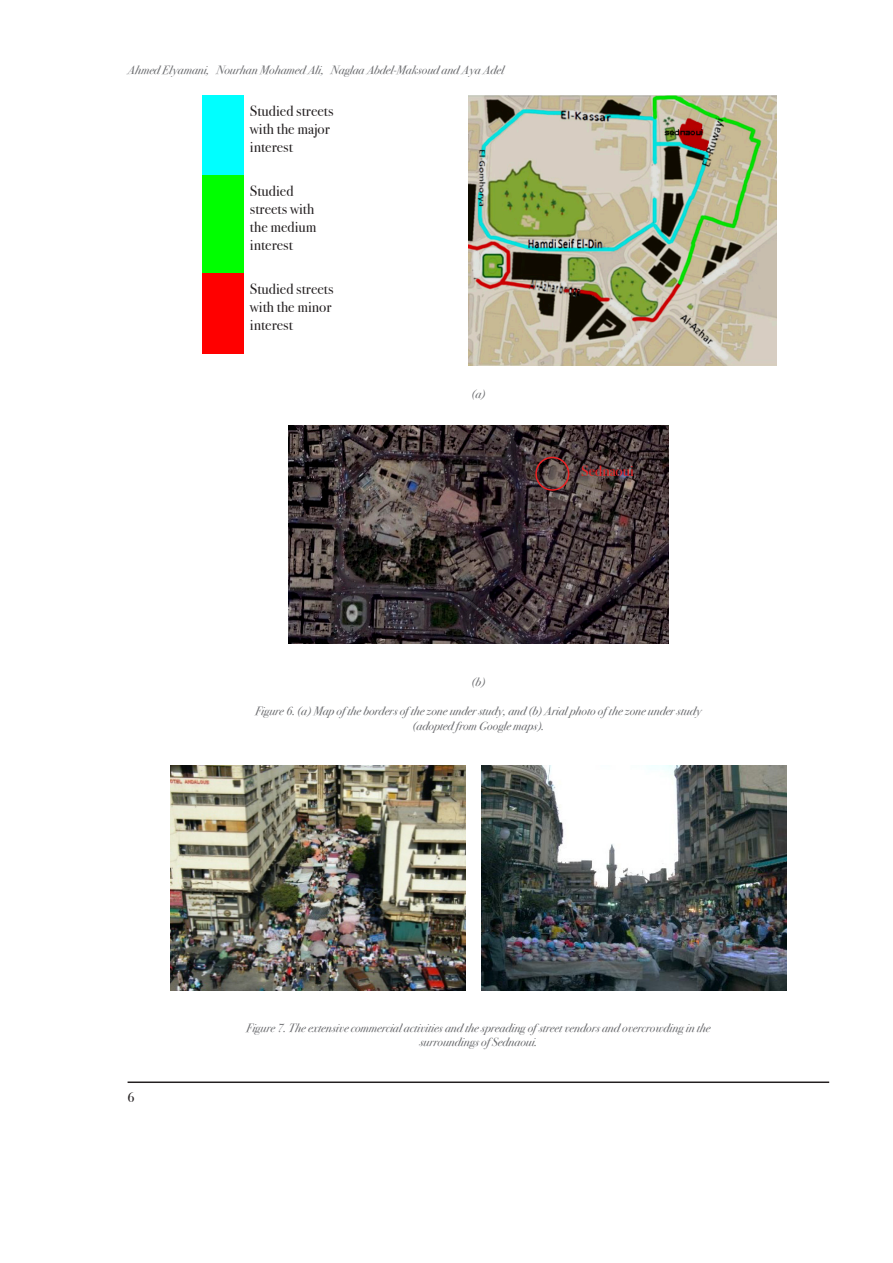
<style>
.page{position:relative;width:893px;height:1263px;background:#fff}
.page>*{position:absolute;margin:0;border:0;box-sizing:border-box;transform-origin:0 0}
.t1{font:15px/18px "Bodoni Svty Two ITCTT";color:#231f20}
.t2{font:15px "Bodoni Svty Two ITCTT";color:#ee2123}
.t3{font:13.5px "Bodoni Svty Two ITCTT";color:#231f20}
.t4{font:italic 12px/14.4px "Bodoni Svty Two ITCTT";color:#6c6d70;text-align:center}
</style>
<div class="page">
<hr style="left:128px;top:1081px;width:701px;height:2px;background:#231f20">
<div style="left:202px;top:96px;width:42px;height:80px;background:#0ff"></div>
<div style="left:202px;top:176px;width:42px;height:98px;background:#0f0"></div>
<div style="left:202px;top:274px;width:42px;height:80px;background:#f00"></div>
<img style="left:468px;top:96px;width:308px;height:270px">
<img style="left:289px;top:426px;width:379px;height:218px">
<img style="left:170px;top:765px;width:296px;height:226px">
<img style="left:481px;top:765px;width:305px;height:226px">
<div style="left:535px;top:457px;width:34px;height:34px;border:2px solid #ee2123;border-radius:50%"></div>
<p class="t4" style="left:128px;top:62px;width:378px">Ahmed Elyamani, Nourhan Mohamed Ali, Naglaa Abdel-Maksoud and Aya Adel</p>
<p class="t1" style="left:250px;top:100px;width:85px">Studied streets with the major interest</p>
<p class="t1" style="left:250px;top:180px;width:68px">Studied streets with the medium interest</p>
<p class="t1" style="left:250px;top:278px;width:85px">Studied streets with the minor interest</p>
<p class="t4" style="left:471px;top:386px;width:15px">(a)</p>
<p class="t2" style="left:581px;top:459px;width:54px">Sednaoui</p>
<p class="t4" style="left:472px;top:674px;width:15px">(b)</p>
<p class="t4" style="left:255px;top:703px;width:448px">Figure 6. (a) Map of the borders of the zone under study, and (b) Arial photo of the zone under study (adopted from Google maps).</p>
<p class="t3" style="left:128px;top:1087px;width:9px">6</p>
<p class="t4" style="left:246px;top:1020px;width:466px">Figure 7. The extensive commercial activities and the spreading of street vendors and overcrowding in the surroundings of Sednaoui.</p>
</div>
